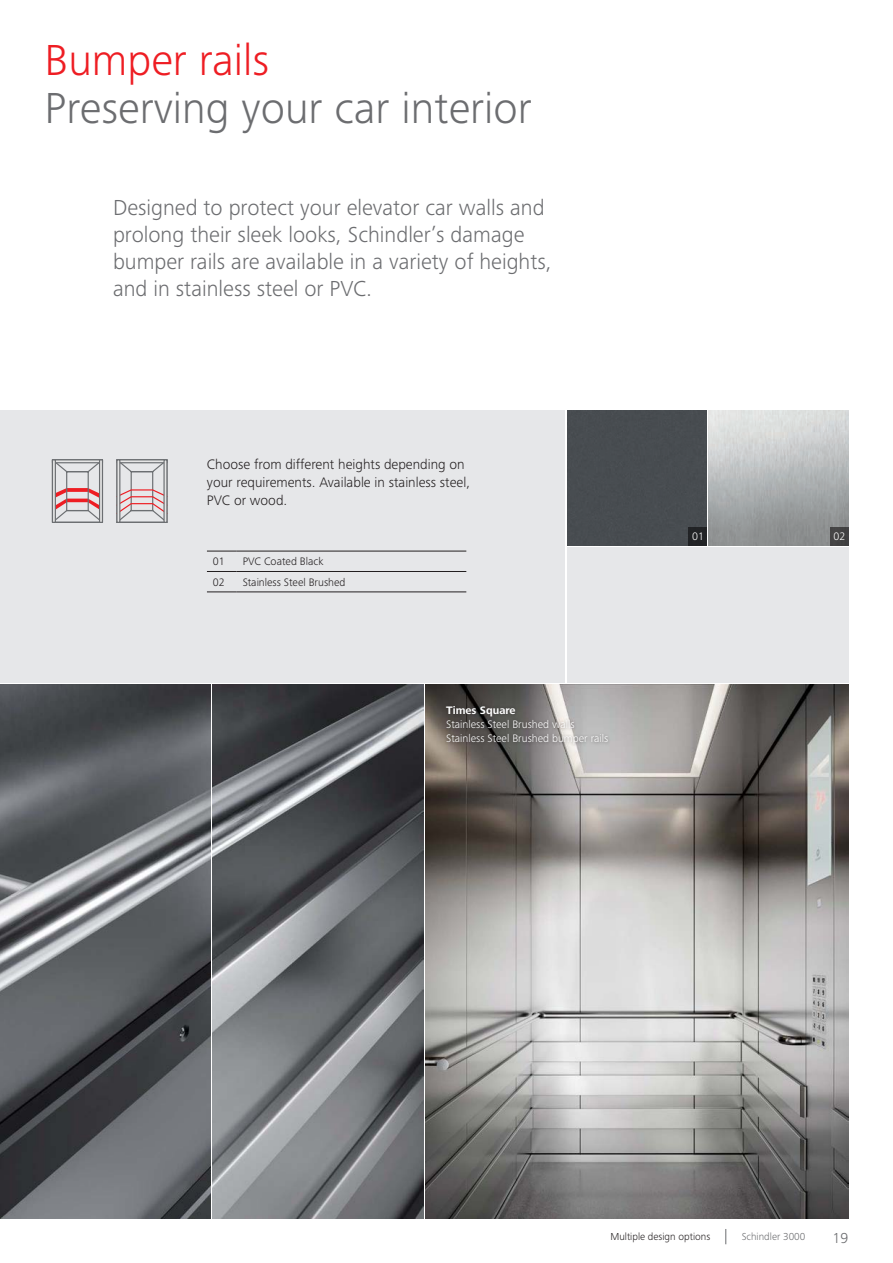
<style>
.page{position:relative;width:893px;height:1263px;background:#fff}
.page>*{position:absolute;margin:0;border:0;box-sizing:border-box;transform-origin:0 0}
.Headline_30_pt_1909{font:300 45px/48px "Frutiger Next LTW1 G";color:#6c6d70}
.Intro_15pt_1909{font:300 22.5px/27px "Frutiger Next LTW1 G";color:#6c6d70}
.t1{font:300 15px "Frutiger Next LTW1 G";color:#6c6d70}
.Text_9_5_pt_1909{font:300 14.25px/18px "Frutiger Next LTW1 G";color:#231f20}
.Legend_7_5_pt_1909{font:300 11.25px "Frutiger Next LTW1 G";color:#fff}
.Legend_7_5_pt_1909-2{font:300 11.25px "Frutiger Next LTW1 G";color:#231f20}
.Legend_7_5_pt_1909-3{font:700 11.25px "Frutiger Next LTW1 G";color:#fff}
.t2{font:300 10.5px "Frutiger Next LTW1 G";color:#231f20}
.t3{font:300 10.5px "Frutiger Next LTW1 G";color:#6c6d70}
.s1{color:#ee1d23}
</style>
<div class="page">
<div style="left:0;top:411px;width:565px;height:272px;background:#e6e7e9"></div>
<div style="left:567px;top:548px;width:281px;height:135px;background:#e6e7e9"></div>
<div style="left:567px;top:411px;width:140px;height:135px;background:#484c50"></div>
<img style="left:213px;top:685px;width:210px;height:533px">
<img style="left:0;top:685px;width:210px;height:533px">
<img style="left:425px;top:685px;width:423px;height:533px">
<svg style="left:120px;top:463px;width:43px;height:60px"></svg>
<svg style="left:120px;top:459px;width:43px;height:4px"></svg>
<svg style="left:116px;top:459px;width:4px;height:64px"></svg>
<svg style="left:163px;top:459px;width:5px;height:64px"></svg>
<svg style="left:51px;top:459px;width:53px;height:64px"></svg>
<svg style="left:56px;top:459px;width:43px;height:4px"></svg>
<svg style="left:52px;top:459px;width:4px;height:64px"></svg>
<svg style="left:99px;top:459px;width:4px;height:64px"></svg>
<hr style="left:207px;top:551px;width:30px;height:1px;background:#231f20">
<hr style="left:237px;top:551px;width:229px;height:1px;background:#231f20">
<hr style="left:207px;top:571px;width:30px;height:1px;background:#231f20">
<hr style="left:237px;top:571px;width:229px;height:1px;background:#231f20">
<hr style="left:207px;top:592px;width:30px;height:1px;background:#231f20">
<hr style="left:237px;top:592px;width:229px;height:1px;background:#231f20">
<div style="left:443px;top:702px;width:168px;height:46px;background:#231f20;opacity:.5"></div>
<div style="left:688px;top:527px;width:19px;height:19px;background:#231f20"></div>
<div style="left:830px;top:527px;width:18px;height:19px;background:#434343"></div>
<svg style="left:725px;top:1229px;width:1px;height:15px"></svg>
<p class="Headline_30_pt_1909" style="left:45px;top:36px;width:489px"><span class="s1">Bumper rails<br></span>Preserving your car interior</p>
<p class="Intro_15pt_1909" style="left:113px;top:194px;width:440px">Designed to protect your elevator car walls and prolong their sleek looks, Schindler’s damage bumper rails are available in a variety of heights, and in stainless steel or PVC.</p>
<p class="Text_9_5_pt_1909" style="left:207px;top:456px;width:265px">Choose from different heights depending on your requirements. Available in stainless steel,<br>PVC or wood.</p>
<p class="Legend_7_5_pt_1909-2" style="left:213px;top:555px;width:13px">01</p>
<p class="Legend_7_5_pt_1909-2" style="left:243px;top:555px;width:82px">PVC Coated Black</p>
<p class="Legend_7_5_pt_1909-2" style="left:213px;top:575px;width:13px">02</p>
<p class="Legend_7_5_pt_1909-2" style="left:243px;top:575px;width:104px">Stainless Steel Brushed</p>
<p class="Legend_7_5_pt_1909-3" style="left:446px;top:703px;width:71px">Times Square</p>
<p class="Legend_7_5_pt_1909" style="left:446px;top:718px;width:130px">Stainless Steel Brushed walls</p>
<p class="Legend_7_5_pt_1909" style="left:446px;top:732px;width:163px">Stainless Steel Brushed bumper rails</p>
<p class="Legend_7_5_pt_1909" style="left:692px;top:530px;width:13px">01</p>
<p class="Legend_7_5_pt_1909" style="left:833px;top:530px;width:13px">02</p>
<p class="t2" style="left:610px;top:1231px;width:101px">Multiple design options</p>
<p class="t3" style="left:742px;top:1231px;width:65px">Schindler 3000</p>
<p class="t1" style="left:832px;top:1230px;width:17px">19</p>
</div>
